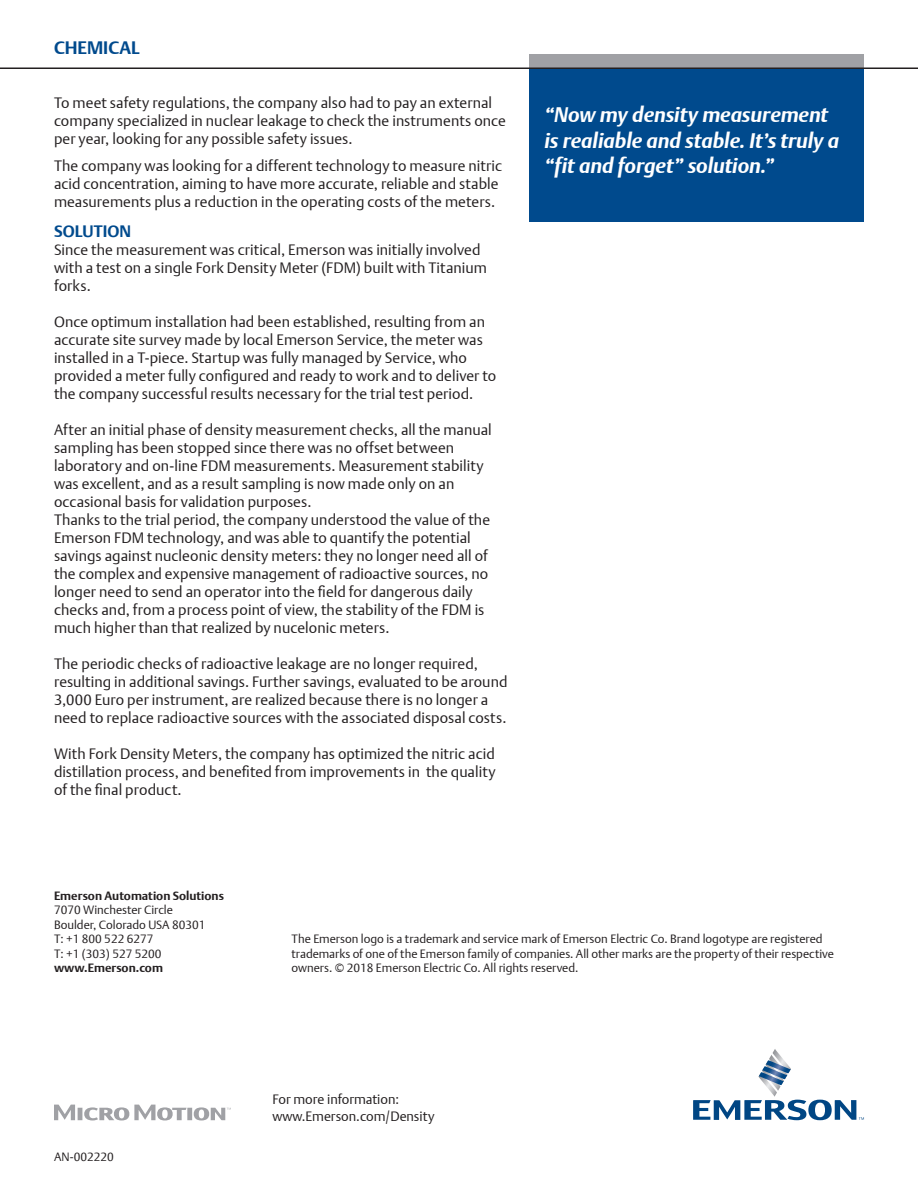
<style>
.page{position:relative;width:918px;height:1188px;background:#fff}
.page>*{position:absolute;margin:0;border:0;box-sizing:border-box;transform-origin:0 0}
.t1{font:italic 700 21px/25.2px "DTL Argo T";letter-spacing:-.005em;color:#fff}
.t2{font:700 18px "DTL Argo T";color:#004a8d}
.t3{font:700 16.5px "DTL Argo T";letter-spacing:.005em;color:#004a8d}
.t4{font:15px/18px "DTL Argo T Light";letter-spacing:.005em;color:#231f20}
.t5{font:13.5px "DTL Argo T Light";color:#231f20}
.t6{font:12px/14.4px "DTL Argo T Light";color:#231f20}
.t7{font:700 12px "DTL Argo T";color:#231f20}
</style>
<div class="page">
<div style="left:529px;top:69px;width:335px;height:153px;background:#004a8d"></div>
<div style="left:529px;top:54px;width:335px;height:14px;background:#a0a1a5"></div>
<hr style="left:0;top:68px;width:918px;height:1px;background:#231f20">
<svg style="left:693px;top:1049px;width:171px;height:71px"></svg>
<svg style="left:54px;top:1105px;width:177px;height:15px"></svg>
<p class="t2" style="left:54px;top:37px;width:87px">CHEMICAL</p>
<p class="t4" style="left:54px;top:93px;width:454px">To meet safety regulations, the company also had to pay an external company specialized in nuclear leakage to check the instruments once per year, looking for any possible safety issues.</p>
<p class="t4" style="left:54px;top:156px;width:450px">The company was looking for a different technology to measure nitric acid concentration, aiming to have more accurate, reliable and stable measurements plus a reduction in the operating costs of the meters.</p>
<p class="t3" style="left:54px;top:222px;width:79px">SOLUTION</p>
<p class="t4" style="left:54px;top:241px;width:434px">Since the measurement was critical, Emerson was initially involved with a test on a single Fork Density Meter (FDM) built with Titanium forks.</p>
<p class="t4" style="left:54px;top:313px;width:444px">Once optimum installation had been established, resulting from an accurate site survey made by local Emerson Service, the meter was installed in a T-piece. Startup was fully managed by Service, who provided a meter fully configured and ready to work and to deliver to the company successful results necessary for the trial test period.</p>
<p class="t4" style="left:54px;top:421px;width:439px">After an initial phase of density measurement checks, all the manual sampling has been stopped since there was no offset between laboratory and on-line FDM measurements. Measurement stability was excellent, and as a result sampling is now made only on an occasional basis for validation purposes.</p>
<p class="t4" style="left:54px;top:511px;width:438px">Thanks to the trial period, the company understood the value of the Emerson FDM technology, and was able to quantify the potential savings against nucleonic density meters: they no longer need all of the complex and expensive management of radioactive sources, no longer need to send an operator into the field for dangerous daily checks and, from a process point of view, the stability of the FDM is much higher than that realized by nucelonic meters.</p>
<p class="t4" style="left:54px;top:655px;width:455px">The periodic checks of radioactive leakage are no longer required, resulting in additional savings. Further savings, evaluated to be around 3,000 Euro per instrument, are realized because there is no longer a need to replace radioactive sources with the associated disposal costs.</p>
<p class="t4" style="left:54px;top:745px;width:443px;text-align:justify">With Fork Density Meters, the company has optimized the nitric acid distillation process, and benefited from improvements in the quality of the final product.</p>
<p class="t1" style="left:544px;top:102px;width:296px">“Now my density measurement is realiable and stable. It’s truly a “fit and forget” solution.”</p>
<p class="t7" style="left:54px;top:889px;width:172px">Emerson Automation Solutions</p>
<p class="t6" style="left:54px;top:903px;width:120px">7070 Winchester Circle</p>
<p class="t6" style="left:54px;top:917px;width:153px">Boulder, Colorado USA 80301<br>T: +1 800 522 6277</p>
<p class="t6" style="left:54px;top:946px;width:109px">T: +1 (303) 527 5200</p>
<p class="t7" style="left:54px;top:961px;width:111px">www.Emerson.com</p>
<p class="t6" style="left:54px;top:1149px;width:61px">AN-002220</p>
<p class="t6" style="left:292px;top:932px;width:544px">The Emerson logo is a trademark and service mark of Emerson Electric Co. Brand logotype are registered trademarks of one of the Emerson family of companies. All other marks are the property of their respective owners. © 2018 Emerson Electric Co. All rights reserved.</p>
<p class="t5" style="left:272px;top:1091px;width:128px">For more information:</p>
<p class="t5" style="left:272px;top:1108px;width:164px">www.Emerson.com/Density</p>
</div>
